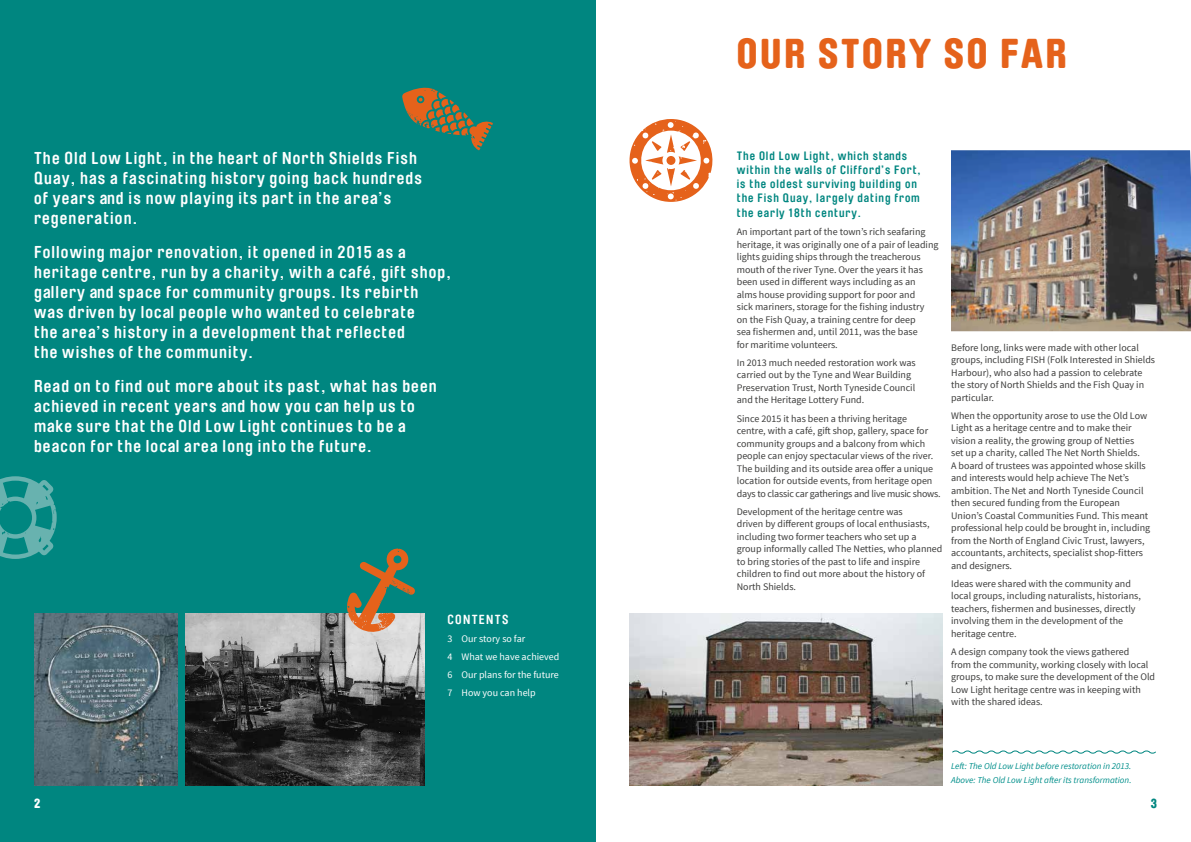
<style>
.page{position:relative;width:1191px;height:842px;background:#fff}
.page>*{position:absolute;margin:0;border:0;box-sizing:border-box;transform-origin:0 0}
.t1{font:900 41.2px "Brauer Neue";letter-spacing:.065em;color:#e5621b}
.t2{font:700 17px/20px "Brauer Neue";letter-spacing:.065em;color:#fff}
.t3{font:700 13px "Brauer Neue";letter-spacing:.1em;color:#fff}
.t4{font:900 13px "Brauer Neue";color:#fff}
.t5{font:900 13px "Brauer Neue";color:#008680}
.t6{font:700 12px/14.3px "Brauer Neue";letter-spacing:.075em;color:#008680}
.t7{font:10px/12.5px "Source Sans Pro";color:#3c3c3b}
.t8{font:10px/18.2px "Source Sans Pro";color:#fff}
.t9{font:italic 9px/13.8px "Source Sans Pro";color:#008f8b}
</style>
<div class="page">
<div style="left:0;top:0;width:595px;height:842px;background:#008680"></div>
<img style="left:185px;top:613px;width:239px;height:173px">
<img style="left:629px;top:613px;width:313px;height:173px">
<img style="left:951px;top:150px;width:240px;height:181px">
<svg style="left:629px;top:119px;width:84px;height:83px"></svg>
<div style="left:666px;top:156px;width:9px;height:9px;background:#e5621b;border-radius:50%"></div>
<svg style="left:347px;top:548px;width:68px;height:85px"></svg>
<svg style="left:0;top:476px;width:57px;height:83px"></svg>
<svg style="left:402px;top:87px;width:91px;height:63px"></svg>
<img style="left:34px;top:613px;width:143px;height:173px">
<svg style="left:952px;top:750px;width:204px;height:4px"></svg>
<h2 class="t2" style="left:34px;top:148px;width:389px">The Old Low Light, in the heart of North Shields Fish Quay, has a fascinating history going back hundreds of years and is now playing its part in the area’s regeneration.</h2>
<p class="t2" style="left:34px;top:242px;width:418px">Following major renovation, it opened in 2015 as a heritage centre, run by a charity, with a café, gift shop, gallery and space for community groups. Its rebirth was driven by local people who wanted to celebrate<br>the area’s history in a development that reflected<br>the wishes of the community.</p>
<h2 class="t2" style="left:34px;top:377px;width:404px">Read on to find out more about its past, what has been achieved in recent years and how you can help us to make sure that the Old Low Light continues to be a beacon for the local area long into the future.</h2>
<h3 class="t3" style="left:447px;top:612px;width:62px">CONTENTS</h3>
<p class="t8" style="left:447px;top:629px;width:113px">3 Our story so far<br>4 What we have achieved<br>6 Our plans for the future<br>7 How you can help</p>
<h1 class="t1" style="left:736px;top:29px;width:331px">OUR STORY SO FAR</h1>
<p class="t6" style="left:737px;top:149px;width:185px">The Old Low Light, which stands within the walls of Clifford’s Fort, is the oldest surviving building on the Fish Quay, largely dating from the early 18th century.</p>
<p class="t7" style="left:737px;top:226px;width:203px">An important part of the town’s rich seafaring heritage, it was originally one of a pair of leading lights guiding ships through the treacherous mouth of the river Tyne. Over the years it has been used in different ways including as an<br>alms house providing support for poor and<br>sick mariners, storage for the fishing industry<br>on the Fish Quay, a training centre for deep<br>sea fishermen and, until 2011, was the base<br>for maritime volunteers.</p>
<p class="t7" style="left:737px;top:356px;width:180px">In 2013 much needed restoration work was carried out by the Tyne and Wear Building Preservation Trust, North Tyneside Council and the Heritage Lottery Fund.</p>
<p class="t7" style="left:737px;top:412px;width:205px">Since 2015 it has been a thriving heritage<br>centre, with a café, gift shop, gallery, space for community groups and a balcony from which people can enjoy spectacular views of the river.<br>The building and its outside area offer a unique location for outside events, from heritage open days to classic car gatherings and live music shows.</p>
<p class="t7" style="left:737px;top:505px;width:207px">Development of the heritage centre was<br>driven by different groups of local enthusiasts, including two former teachers who set up a group informally called The Netties, who planned to bring stories of the past to life and inspire children to find out more about the history of North Shields.</p>
<p class="t7" style="left:951px;top:341px;width:205px">Before long, links were made with other local groups, including FISH (Folk Interested in Shields Harbour), who also had a passion to celebrate the story of North Shields and the Fish Quay in particular.</p>
<p class="t7" style="left:951px;top:409px;width:201px">When the opportunity arose to use the Old Low Light as a heritage centre and to make their vision a reality, the growing group of Netties<br>set up a charity, called The Net North Shields.<br>A board of trustees was appointed whose skills and interests would help achieve The Net’s ambition. The Net and North Tyneside Council then secured funding from the European Union’s Coastal Communities Fund. This meant professional help could be brought in, including from the North of England Civic Trust, lawyers, accountants, architects, specialist shop-fitters and designers.</p>
<p class="t7" style="left:951px;top:577px;width:191px">Ideas were shared with the community and local groups, including naturalists, historians, teachers, fishermen and businesses, directly involving them in the development of the heritage centre.</p>
<p class="t7" style="left:951px;top:646px;width:205px">A design company took the views gathered<br>from the community, working closely with local groups, to make sure the development of the Old Low Light heritage centre was in keeping with with the shared ideas.</p>
<p class="t9" style="left:951px;top:759px;width:182px">Left: The Old Low Light before restoration in 2013.<br>Above: The Old Low Light after its transformation.</p>
<h3 class="t4" style="left:34px;top:796px;width:8px">2</h3>
<h3 class="t5" style="left:1150px;top:796px;width:8px">3</h3>
</div>
